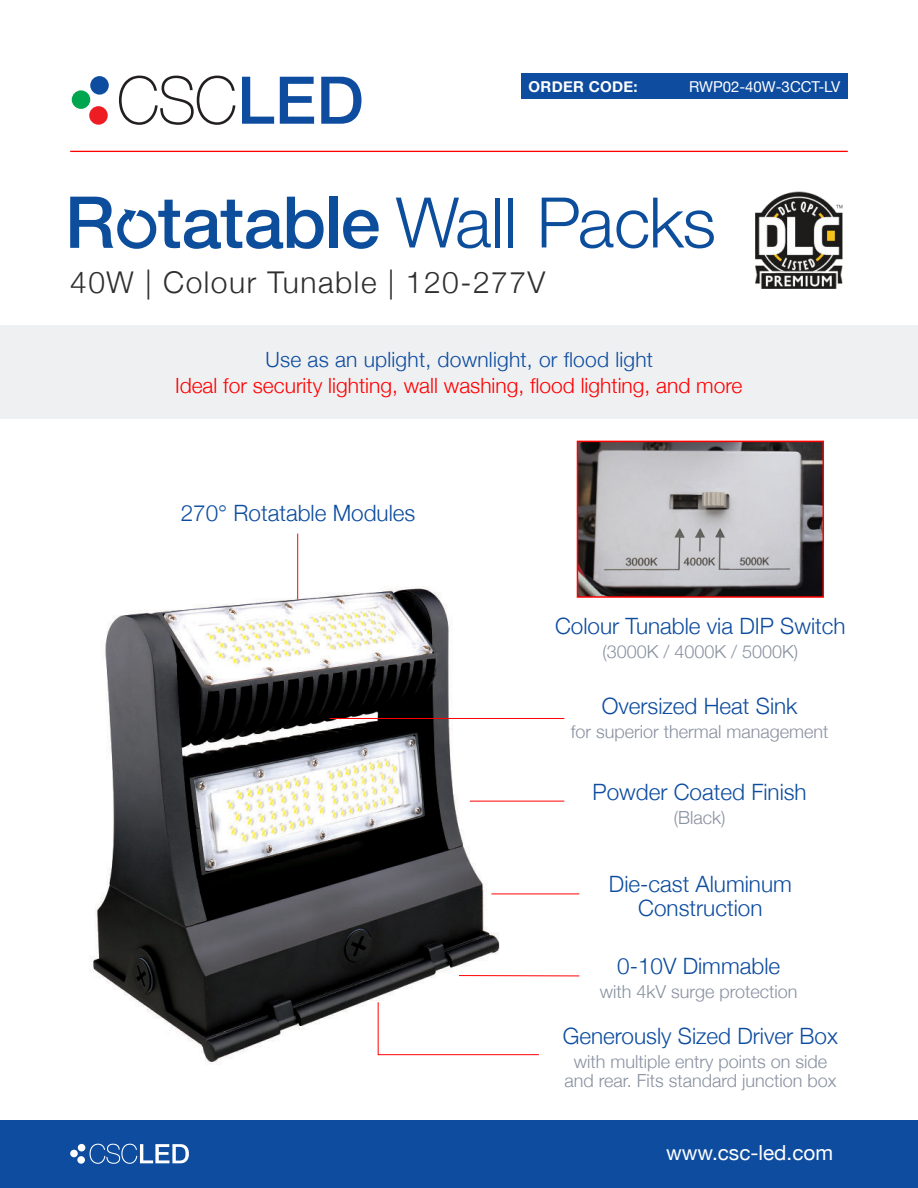
<style>
.page{position:relative;width:918px;height:1188px;background:#fff}
.page>*{position:absolute;margin:0;border:0;box-sizing:border-box;transform-origin:0 0}
.t1{font:300 30px "Helvetica Neue";letter-spacing:.05em;color:#2f2f2f}
.t2{font:300 22.5px/24px "Helvetica Neue";color:#0d4c9f;text-align:center}
.t3{font:300 21px "Helvetica Neue";color:#f00}
.t4{font:300 21px "Helvetica Neue";letter-spacing:.01em;color:#0d4c9f}
.t5{font:20.7px "Helvetica Neue";color:#fff}
.t6{font:300 18px/19.5px "Helvetica Neue";color:#8891a0;text-align:center}
.t7{font:15px "Helvetica Neue";color:#fff}
.t8{font:700 15px "Helvetica Neue";letter-spacing:.02em;color:#fff}
</style>
<div class="page">
<img style="left:91px;top:569px;width:435px;height:496px">
<div style="left:0;top:1120px;width:918px;height:68px;background:#0d4c9f"></div>
<svg style="left:90px;top:1144px;width:99px;height:20px"></svg>
<div style="left:70px;top:1150px;width:8px;height:7px;background:#fff;border-radius:50%"></div>
<div style="left:77px;top:1156px;width:8px;height:8px;background:#fff;border-radius:50%"></div>
<div style="left:78px;top:1144px;width:7px;height:7px;background:#fff;border-radius:50%"></div>
<svg style="left:119px;top:76px;width:116px;height:49px"></svg>
<svg style="left:242px;top:77px;width:32px;height:47px"></svg>
<svg style="left:280px;top:77px;width:34px;height:47px"></svg>
<svg style="left:321px;top:77px;width:41px;height:47px"></svg>
<div style="left:72px;top:90px;width:18px;height:19px;background:#00a54f;border-radius:50%"></div>
<div style="left:89px;top:106px;width:19px;height:19px;background:#ee1d23;border-radius:50%"></div>
<div style="left:90px;top:76px;width:19px;height:19px;background:#0d4c9f;border-radius:50%"></div>
<div style="left:521px;top:73px;width:327px;height:26px;background:#0d4c9f"></div>
<hr style="left:70px;top:151px;width:778px;height:1px;background:#f00">
<div style="left:0;top:325px;width:918px;height:94px;background:#eff0f2"></div>
<svg style="left:396px;top:198px;width:95px;height:50px"></svg>
<hr style="left:496px;top:198px;width:4px;height:49px;background:#0c4d9c">
<hr style="left:509px;top:198px;width:4px;height:49px;background:#0c4d9c">
<svg style="left:542px;top:198px;width:172px;height:50px"></svg>
<div style="left:329px;top:197px;width:8px;height:51px;background:#0c4d9c"></div>
<svg style="left:343px;top:210px;width:36px;height:39px"></svg>
<svg style="left:70px;top:197px;width:254px;height:52px"></svg>
<img style="left:580px;top:444px;width:241px;height:151px">
<div style="left:577px;top:441px;width:247px;height:157px;border:2px solid #f00"></div>
<img style="left:755px;top:192px;width:88px;height:97px">
<hr style="left:329px;top:718px;width:235px;height:1px;background:#f00">
<hr style="left:470px;top:801px;width:94px;height:1px;background:#f00">
<hr style="left:491px;top:894px;width:88px;height:1px;background:#f00">
<hr style="left:459px;top:975px;width:120px;height:1px;background:#f00">
<svg style="left:377px;top:1001px;width:162px;height:54px"></svg>
<hr style="left:297px;top:534px;width:1px;height:65px;background:#f00">
<p class="t8" style="left:529px;top:78px;width:111px">ORDER CODE:</p>
<p class="t7" style="left:689px;top:78px;width:153px">RWP02-40W-3CCT-LV</p>
<h1 class="t1" style="left:70px;top:270px;width:477px">40W | Colour Tunable | 120-277V</h1>
<p class="t4" style="left:266px;top:343px;width:389px">Use as an uplight, downlight, or flood light</p>
<p class="t3" style="left:175px;top:368px;width:569px">Ideal for security lighting, wall washing, flood lighting, and more</p>
<p class="t2" style="left:181px;top:503px;width:236px">270° Rotatable Modules</p>
<p class="t2" style="left:555px;top:615px;width:292px">Colour Tunable via DIP Switch</p>
<p class="t6" style="left:602px;top:643px;width:197px">(3000K / 4000K / 5000K)</p>
<p class="t2" style="left:602px;top:696px;width:197px">Oversized Heat Sink</p>
<p class="t6" style="left:571px;top:721px;width:259px">for superior thermal management</p>
<p class="t2" style="left:593px;top:782px;width:216px">Powder Coated Finish</p>
<p class="t6" style="left:674px;top:809px;width:53px">(Black)</p>
<p class="t2" style="left:609px;top:871px;width:184px">Die-cast Aluminum<br>Construction</p>
<p class="t2" style="left:617px;top:953px;width:164px">0-10V Dimmable</p>
<p class="t6" style="left:600px;top:984px;width:199px">with 4kV surge protection</p>
<p class="t2" style="left:563px;top:1025px;width:277px">Generously Sized Driver Box</p>
<p class="t6" style="left:564px;top:1050px;width:274px">with multiple entry points on side and rear. Fits standard junction box</p>
<p class="t5" style="left:666px;top:1141px;width:169px">www.csc-led.com</p>
</div>
